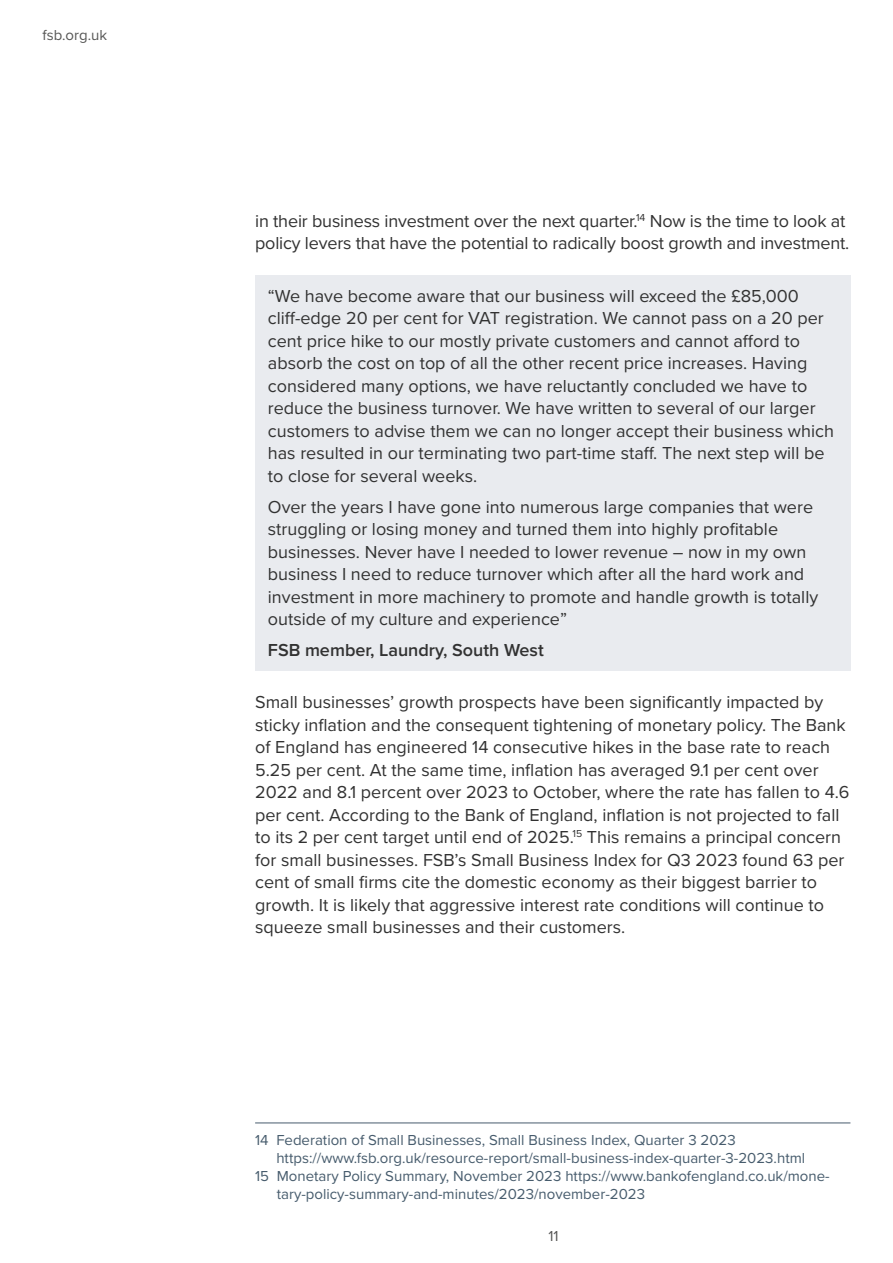
<style>
.page{position:relative;width:893px;height:1263px;background:#fff}
.page>*{position:absolute;margin:0;border:0;box-sizing:border-box;transform-origin:0 0}
.FSB_BODY_TEXT{font:18px/22.5px "Proxima Nova";color:#323232}
.FSB_BODY_TEXT-2{font:600 18px "Proxima Nova";color:#323232}
.t1{font:15px/18px "Proxima Nova";color:#475c6d}
.t2{font:15px "Proxima Nova";color:#575756}
</style>
<div class="page">
<div style="left:255px;top:275px;width:595px;height:395px;background:#e9ebef"></div>
<hr style="left:255px;top:1123px;width:595px;height:1px;background:#475c6d">
<p class="t2" style="left:43px;top:24px;width:66px">fsb.org.uk</p>
<p class="FSB_BODY_TEXT" style="left:255px;top:209px;width:596px">in their business investment over the next quarter.<sup>14</sup> Now is the time to look at policy levers that have the potential to radically boost growth and investment.</p>
<p class="FSB_BODY_TEXT" style="left:268px;top:284px;width:568px">“We have become aware that our business will exceed the £85,000 cliff-edge 20 per cent for VAT registration. We cannot pass on a 20 per cent price hike to our mostly private customers and cannot afford to absorb the cost on top of all the other recent price increases. Having considered many options, we have reluctantly concluded we have to reduce the business turnover. We have written to several of our larger customers to advise them we can no longer accept their business which has resulted in our terminating two part-time staff. The next step will be to close for several weeks.</p>
<p class="FSB_BODY_TEXT" style="left:268px;top:495px;width:552px">Over the years I have gone into numerous large companies that were struggling or losing money and turned them into highly profitable businesses. Never have I needed to lower revenue – now in my own business I need to reduce turnover which after all the hard work and investment in more machinery to promote and handle growth is totally outside of my culture and experience”</p>
<p class="FSB_BODY_TEXT-2" style="left:268px;top:637px;width:277px">FSB member, Laundry, South West</p>
<p class="FSB_BODY_TEXT" style="left:255px;top:690px;width:596px">Small businesses’ growth prospects have been significantly impacted by sticky inflation and the consequent tightening of monetary policy. The Bank of England has engineered 14 consecutive hikes in the base rate to reach 5.25 per cent. At the same time, inflation has averaged 9.1 per cent over 2022 and 8.1 percent over 2023 to October, where the rate has fallen to 4.6 per cent. According to the Bank of England, inflation is not projected to fall to its 2 per cent target until end of 2025.<sup>15</sup> This remains a principal concern for small businesses. FSB’s Small Business Index for Q3 2023 found 63 per cent of small firms cite the domestic economy as their biggest barrier to growth. It is likely that aggressive interest rate conditions will continue to squeeze small businesses and their customers.</p>
<p class="t1" style="left:276px;top:1130px;width:530px;text-indent:-21px">14 Federation of Small Businesses, Small Business Index, Quarter 3 2023 https://www.fsb.org.uk/resource-report/small-business-index-quarter-3-2023.html</p>
<p class="t1" style="left:277px;top:1166px;width:554px;text-indent:-22px">15 Monetary Policy Summary, November 2023 https://www.bankofengland.co.uk/mone&shy;tary-policy-summary-and-minutes/2023/november-2023</p>
<p class="t2" style="left:549px;top:1224px;width:12px">11</p>
</div>
